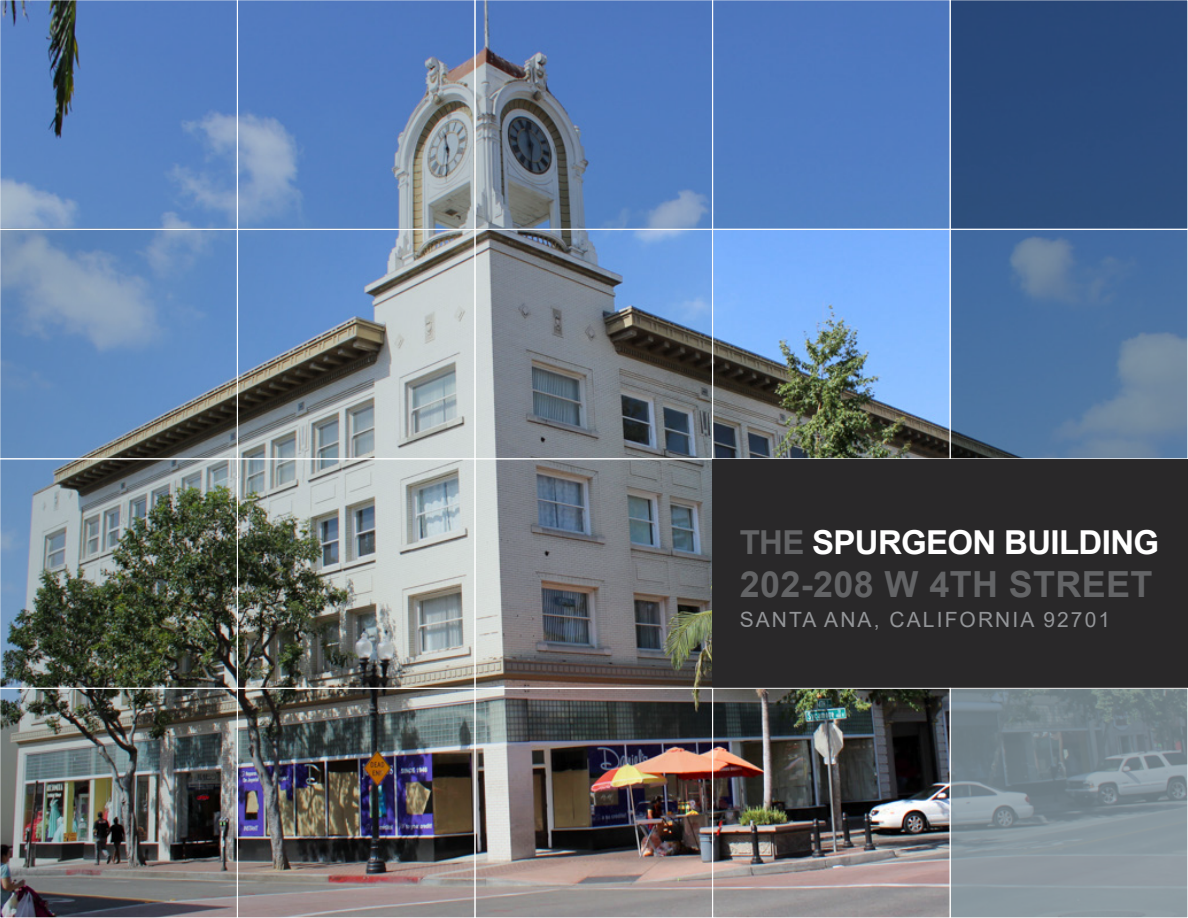
<style>
.page{position:relative;width:1188px;height:918px;background:#fff}
.page>*{position:absolute;margin:0;border:0;box-sizing:border-box;transform-origin:0 0}
.t1{font:700 36px "Arial";letter-spacing:.01em;color:#636466}
.t2{font:700 33px "Arial";letter-spacing:-.02em;color:#fff}
.t3{font:21px "Arial";letter-spacing:.1em;color:#939598}
.s1{color:#636466}
</style>
<div class="page">
<img style="left:714px;top:231px;width:234px;height:685px">
<svg style="left:2px;top:2px;width:946px;height:226px;background:#5b7fb7"></svg>
<img style="left:2px;top:231px;width:709px;height:685px">
<svg style="left:952px;top:2px;width:234px;height:455px;background:#3e5f8c"></svg>
<svg style="left:952px;top:690px;width:234px;height:226px;background:#818f97"></svg>
<div style="left:237px;top:0;width:238px;height:230px;border:1px solid #fff"></div>
<div style="left:475px;top:0;width:238px;height:230px;border:1px solid #fff"></div>
<div style="left:0;top:229px;width:238px;height:230px;border:1px solid #fff"></div>
<div style="left:237px;top:229px;width:238px;height:230px;border:1px solid #fff"></div>
<div style="left:475px;top:229px;width:238px;height:230px;border:1px solid #fff"></div>
<div style="left:712px;top:229px;width:238px;height:230px;border:1px solid #fff"></div>
<div style="left:237px;top:459px;width:238px;height:229px;border:1px solid #fff"></div>
<div style="left:475px;top:459px;width:238px;height:229px;border:1px solid #fff"></div>
<div style="left:950px;top:229px;width:238px;height:230px;border:1px solid #fff"></div>
<div style="left:713px;top:459px;width:475px;height:229px;background:#292829"></div>
<div style="left:0;top:688px;width:238px;height:230px;border:1px solid #fff"></div>
<div style="left:237px;top:688px;width:238px;height:230px;border:1px solid #fff"></div>
<div style="left:475px;top:688px;width:238px;height:230px;border:1px solid #fff"></div>
<div style="left:712px;top:688px;width:238px;height:230px;border:1px solid #fff"></div>
<div style="left:950px;top:688px;width:238px;height:230px;border:1px solid #fff"></div>
<h2 class="t2" style="left:740px;top:519px;width:421px"><span class="s1">THE</span> SPURGEON BUILDING</h2>
<h1 class="t1" style="left:740px;top:559px;width:414px">202-208 W 4TH STREET</h1>
<p class="t3" style="left:740px;top:605px;width:372px">SANTA ANA, CALIFORNIA 92701</p>
</div>
